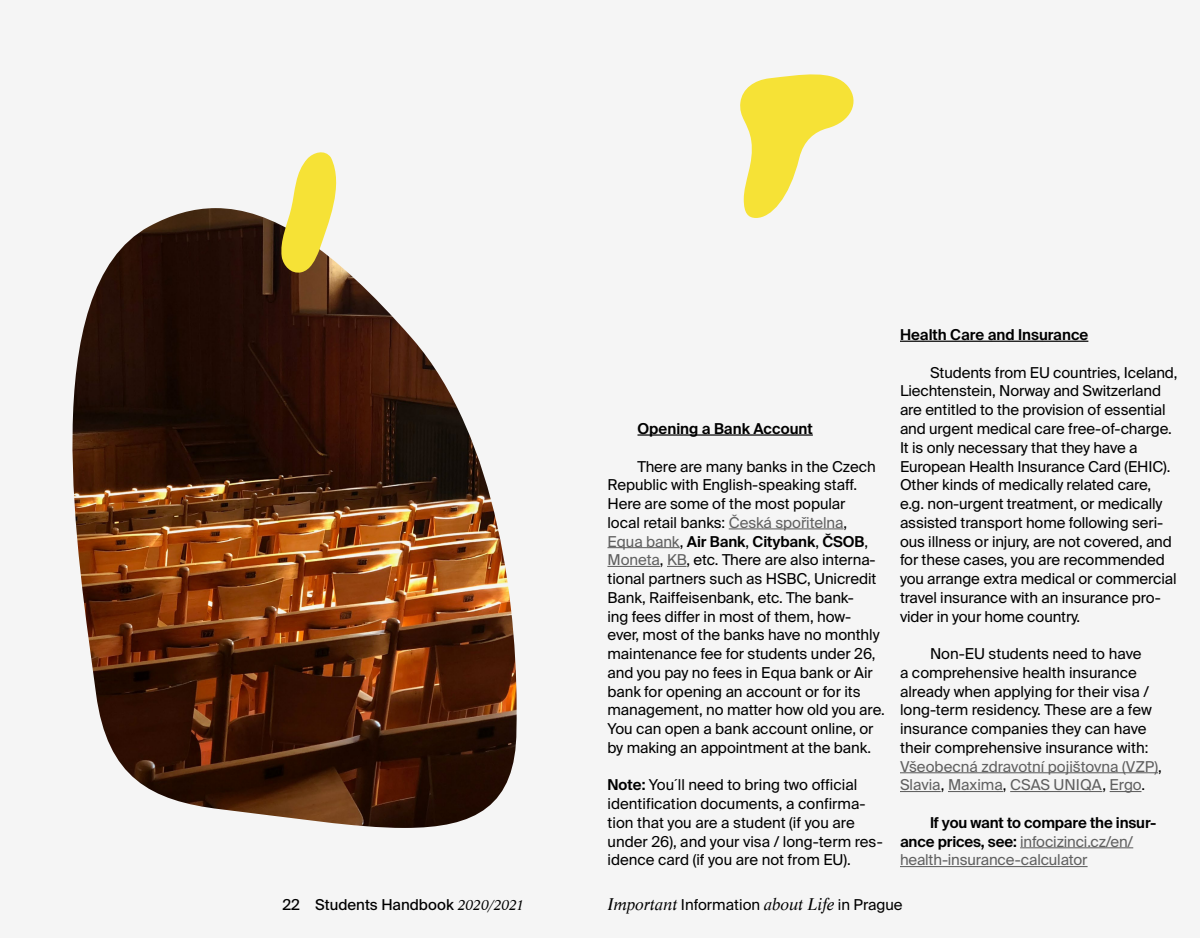
<style>
.page{position:relative;width:1200px;height:938px;background:#f5f5f5}
.page>*{position:absolute;margin:0;border:0;box-sizing:border-box;transform-origin:0 0}
.t1{font:15px/18.8px "Suisse Intl";letter-spacing:-.005em;color:#000}
.t2{font:15px/18.8px "Suisse Intl";letter-spacing:-.01em;color:#606060}
.t3{font:600 15px "Suisse Intl";color:#000}
.t4{font:15px "Suisse Intl";color:#000}
.s1{font-family:"Life T";font-style:italic}
.s2{color:#606060}
.s3{font-weight:600;color:#000}
.s4{font-family:"Life T";font-style:italic;font-size:17.5px}
.s5{font-weight:600}
</style>
<div class="page">
<img style="left:72px;top:208px;width:445px;height:619px">
<hr style="left:638px;top:434px;width:175px;height:1px;background:#000">
<hr style="left:729px;top:528px;width:115px;height:1px;background:#606060">
<hr style="left:608px;top:547px;width:72px;height:1px;background:#606060">
<hr style="left:608px;top:566px;width:52px;height:1px;background:#606060">
<svg style="left:667px;top:566px;width:20px;height:1px"></svg>
<hr style="left:900px;top:340px;width:188px;height:2px;background:#000">
<hr style="left:900px;top:772px;width:258px;height:1px;background:#606060">
<hr style="left:900px;top:791px;width:41px;height:1px;background:#606060">
<hr style="left:948px;top:791px;width:55px;height:1px;background:#606060">
<hr style="left:1010px;top:791px;width:92px;height:1px;background:#606060">
<hr style="left:1110px;top:791px;width:32px;height:1px;background:#606060">
<hr style="left:1020px;top:847px;width:113px;height:1px;background:#606060">
<hr style="left:900px;top:866px;width:188px;height:1px;background:#606060">
<svg style="left:740px;top:74px;width:114px;height:144px"></svg>
<svg style="left:279px;top:152px;width:65px;height:122px"></svg>
<p class="t4" style="left:283px;top:896px;width:243px">22 Students Handbook <span class="s1">2020/2021</span></p>
<p class="t3" style="left:900px;top:326px;width:190px">Health Care and Insurance</p>
<p class="t1" style="left:900px;top:363px;width:279px;text-indent:30px">Students from EU countries, Iceland, Liechtenstein, Norway and Switzerland are entitled to the provision of essential and urgent medical care free-of-charge.<br>It is only necessary that they have a European Health Insurance Card (EHIC).<br>Other kinds of medically related care, e.g. non-urgent treatment, or medically assisted transport home following seri&shy;ous illness or injury, are not covered, and for these cases, you are recommended you arrange extra medical or commercial travel insurance with an insurance pro&shy;vider in your home country.</p>
<p class="t1" style="left:900px;top:644px;width:263px;text-indent:30px">Non-EU students need to have<br>a comprehensive health insurance already when applying for their visa / long-term residency. These are a few insurance companies they can have their comprehensive insurance with:<br><span class="s2">Všeobecná zdravotní pojištovna (VZP)</span>, <span class="s2">Slavia</span>, <span class="s2">Maxima</span>, <span class="s2">CSAS UNIQA</span>, <span class="s2">Ergo</span>.</p>
<p class="t2" style="left:900px;top:813px;width:258px;text-indent:30px"><span class="s3">If you want to compare the insur&shy;ance prices, see:</span> infocizinci.cz/en/ health-insurance-calculator</p>
<p class="t1" style="left:607px;top:895px;width:297px"><span class="s4">Important</span> Information <span class="s4">about Life</span> in Prague</p>
<p class="t3" style="left:638px;top:420px;width:177px">Opening a Bank Account</p>
<p class="t1" style="left:608px;top:457px;width:279px;text-indent:30px">There are many banks in the Czech Republic with English-speaking staff.<br>Here are some of the most popular<br>local retail banks: <span class="s2">Česká spořitelna</span>, <span class="s2">Equa bank</span>, <span class="s5">Air Bank</span>, <span class="s5">Citybank</span>, <span class="s5">ČSOB</span>, <span class="s2">Moneta</span>, <span class="s2">KB</span>, etc. There are also interna&shy;tional partners such as HSBC, Unicredit Bank, Raiffeisenbank, etc. The bank-<br>ing fees differ in most of them, how&shy;ever, most of the banks have no monthly maintenance fee for students under 26, and you pay no fees in Equa bank or Air bank for opening an account or for its management, no matter how old you are.<br>You can open a bank account online, or by making an appointment at the bank.</p>
<p class="t1" style="left:608px;top:775px;width:277px"><span class="s5">Note:</span> You´ll need to bring two official identification documents, a confirma&shy;tion that you are a student (if you are under 26), and your visa / long-term res&shy;idence card (if you are not from EU).</p>
</div>
